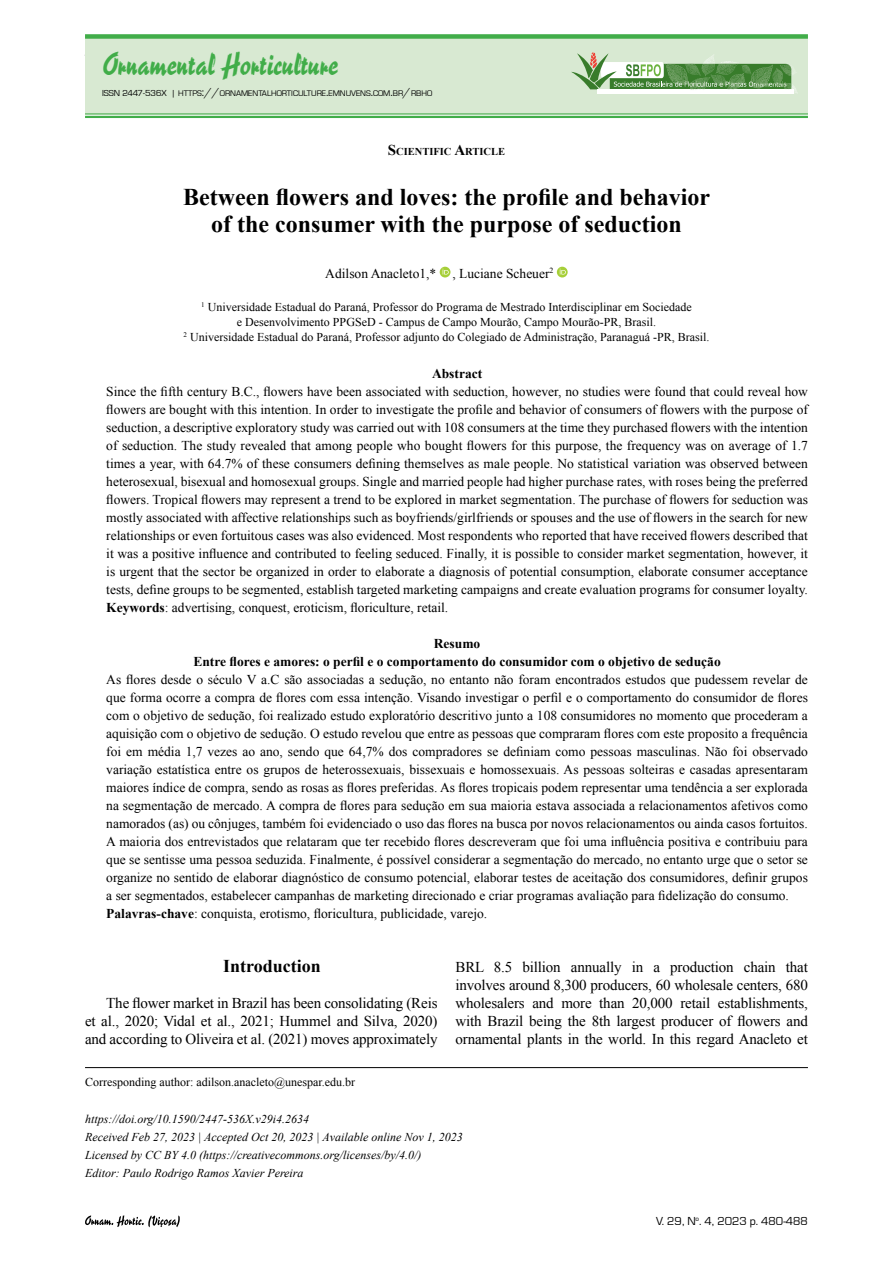
<style>
.page{position:relative;width:893px;height:1263px;background:#fff}
.page>*{position:absolute;margin:0;border:0;box-sizing:border-box;transform-origin:0 0}
.t1{font:29.25px "Reporter Two";color:#41ad49}
.t2{font:700 24px/27px "Times New Roman";color:#000;text-align:center}
.t3{font:700 18px "Times New Roman";color:#000}
.t4{font:15px/18px "Times New Roman";letter-spacing:-.01em;color:#000;text-align:justify}
.t5{font:13.5px/18px "Times New Roman";color:#000;text-align:justify}
.t6{font:700 13.5px/18px "Times New Roman";color:#000;text-align:center}
.t7{font:12px/15px "Times New Roman";color:#000;text-align:center}
.t8{font:italic 12px/18px "Times New Roman";color:#000}
.t9{font:12px "Eurostar";color:#000}
.t10{font:700 10.5px "Times New Roman";color:#000}
.t11{font:8.4px "Eurostar";color:#000}
.s1{font-size:9px}
.s2{font-size:12px}
.s3{font-size:15px}
.s4{font-weight:700}
</style>
<div class="page">
<svg style="left:85px;top:1215px;width:95px;height:12px"></svg>
<hr style="left:85px;top:1067px;width:723px;height:1px;background:#000">
<div style="left:85px;top:36px;width:723px;height:78px;background:#d8e9d2"></div>
<div style="left:85px;top:34px;width:723px;height:5px;background:#41ad49"></div>
<hr style="left:85px;top:114px;width:723px;height:1px;background:#41ad49">
<hr style="left:85px;top:116px;width:723px;height:2px;background:#41ad49">
<div style="left:598px;top:89px;width:196px;height:5px;background:#fff"></div>
<svg style="left:571px;top:52px;width:226px;height:39px"></svg>
<img style="left:669px;top:68px;width:14px;height:5px">
<img style="left:755px;top:68px;width:23px;height:4px">
<svg style="left:440px;top:267px;width:10px;height:10px"></svg>
<svg style="left:442px;top:269px;width:7px;height:5px"></svg>
<svg style="left:557px;top:267px;width:11px;height:10px"></svg>
<svg style="left:560px;top:269px;width:6px;height:5px"></svg>
<h1 class="t1" style="left:102px;top:45px;width:238px">Ornamental Horticulture</h1>
<p class="t11" style="left:102px;top:88px;width:332px"><span class="s1">ISSN 2447-536X |</span> HTTPS<span class="s2">://</span>ORNAMENTALHORTICULTURE<span class="s2">.</span>EMNUVENS<span class="s2">.</span>COM<span class="s2">.</span>BR<span class="s2">/</span>RBHO</p>
<p class="t10" style="left:388px;top:144px;width:119px"><span class="s3">S</span>CIENTIFIC <span class="s3">A</span>RTICLE</p>
<h2 class="t2" style="left:183px;top:183px;width:528px">Between flowers and loves: the profile and behavior of the consumer with the purpose of seduction</h2>
<p class="t5" style="left:325px;top:264px;width:230px">Adilson Anacleto1,* , Luciane Scheuer<sup>2</sup></p>
<p class="t7" style="left:184px;top:299px;width:527px"><sup>1</sup> Universidade Estadual do Paraná, Professor do Programa de Mestrado Interdisciplinar em Sociedade<br>e Desenvolvimento PPGSeD - Campus de Campo Mourão, Campo Mourão-PR, Brasil.<br><sup>2</sup> Universidade Estadual do Paraná, Professor adjunto do Colegiado de Administração, Paranaguá -PR, Brasil.</p>
<p class="t6" style="left:432px;top:364px;width:52px">Abstract</p>
<p class="t5" style="left:106px;top:382px;width:703px">Since the fifth century B.C., flowers have been associated with seduction, however, no studies were found that could reveal how flowers are bought with this intention. In order to investigate the profile and behavior of consumers of flowers with the purpose of seduction, a descriptive exploratory study was carried out with 108 consumers at the time they purchased flowers with the intention of seduction. The study revealed that among people who bought flowers for this purpose, the frequency was on average of 1.7 times a year, with 64.7% of these consumers defining themselves as male people. No statistical variation was observed between heterosexual, bisexual and homosexual groups. Single and married people had higher purchase rates, with roses being the preferred flowers. Tropical flowers may represent a trend to be explored in market segmentation. The purchase of flowers for seduction was mostly associated with affective relationships such as boyfriends/girlfriends or spouses and the use of flowers in the search for new relationships or even fortuitous cases was also evidenced. Most respondents who reported that have received flowers described that it was a positive influence and contributed to feeling seduced. Finally, it is possible to consider market segmentation, however, it is urgent that the sector be organized in order to elaborate a diagnosis of potential consumption, elaborate consumer acceptance tests, define groups to be segmented, establish targeted marketing campaigns and create evaluation programs for consumer loyalty.<br><span class="s4">Keywords</span>: advertising, conquest, eroticism, floriculture, retail.</p>
<p class="t6" style="left:193px;top:634px;width:529px">Resumo<br>Entre flores e amores: o perfil e o comportamento do consumidor com o objetivo de sedução</p>
<p class="t5" style="left:106px;top:670px;width:703px;text-align:left">As flores desde o século V a.C são associadas a sedução, no entanto não foram encontrados estudos que pudessem revelar de que forma ocorre a compra de flores com essa intenção. Visando investigar o perfil e o comportamento do consumidor de flores com o objetivo de sedução, foi realizado estudo exploratório descritivo junto a 108 consumidores no momento que procederam a aquisição com o objetivo de sedução. O estudo revelou que entre as pessoas que compraram flores com este proposito a frequência foi em média 1,7 vezes ao ano, sendo que 64,7% dos compradores se definiam como pessoas masculinas. Não foi observado variação estatística entre os grupos de heterossexuais, bissexuais e homossexuais. As pessoas solteiras e casadas apresentaram maiores índice de compra, sendo as rosas as flores preferidas. As flores tropicais podem representar uma tendência a ser explorada na segmentação de mercado. A compra de flores para sedução em sua maioria estava associada a relacionamentos afetivos como namorados (as) ou cônjuges, também foi evidenciado o uso das flores na busca por novos relacionamentos ou ainda casos fortuitos.<br>A maioria dos entrevistados que relataram que ter recebido flores descreveram que foi uma influência positiva e contribuiu para que se sentisse uma pessoa seduzida. Finalmente, é possível considerar a segmentação do mercado, no entanto urge que o setor se organize no sentido de elaborar diagnóstico de consumo potencial, elaborar testes de aceitação dos consumidores, definir grupos a ser segmentados, estabelecer campanhas de marketing direcionado e criar programas avaliação para fidelização do consumo.<br><span class="s4">Palavras-chave</span>: conquista, erotismo, floricultura, publicidade, varejo.</p>
<h3 class="t3" style="left:223px;top:954px;width:99px">Introduction</h3>
<p class="t4" style="left:85px;top:994px;width:354px;text-indent:21px">The flower market in Brazil has been consolidating (Reis et al., 2020; Vidal et al., 2021; Hummel and Silva, 2020) and according to Oliveira et al. (2021) moves approximately</p>
<p class="t4" style="left:455px;top:958px;width:354px">BRL 8.5 billion annually in a production chain that involves around 8,300 producers, 60 wholesale centers, 680 wholesalers and more than 20,000 retail establishments, with Brazil being the 8th largest producer of flowers and ornamental plants in the world. In this regard Anacleto et</p>
<p class="t7" style="left:85px;top:1075px;width:271px">Corresponding author: adilson.anacleto@unespar.edu.br</p>
<p class="t8" style="left:85px;top:1109px;width:379px">https://doi.org/10.1590/2447-536X.v29i4.2634<br>Received Feb 27, 2023 | Accepted Oct 20, 2023 | Available online Nov 1, 2023<br>Licensed by CC BY 4.0 (https://creativecommons.org/licenses/by/4.0/)<br>Editor: Paulo Rodrigo Ramos Xavier Pereira</p>
<p class="t9" style="left:656px;top:1213px;width:153px">V. 29, N<sup>o</sup>. 4, 2023 p. 480-488</p>
</div>
